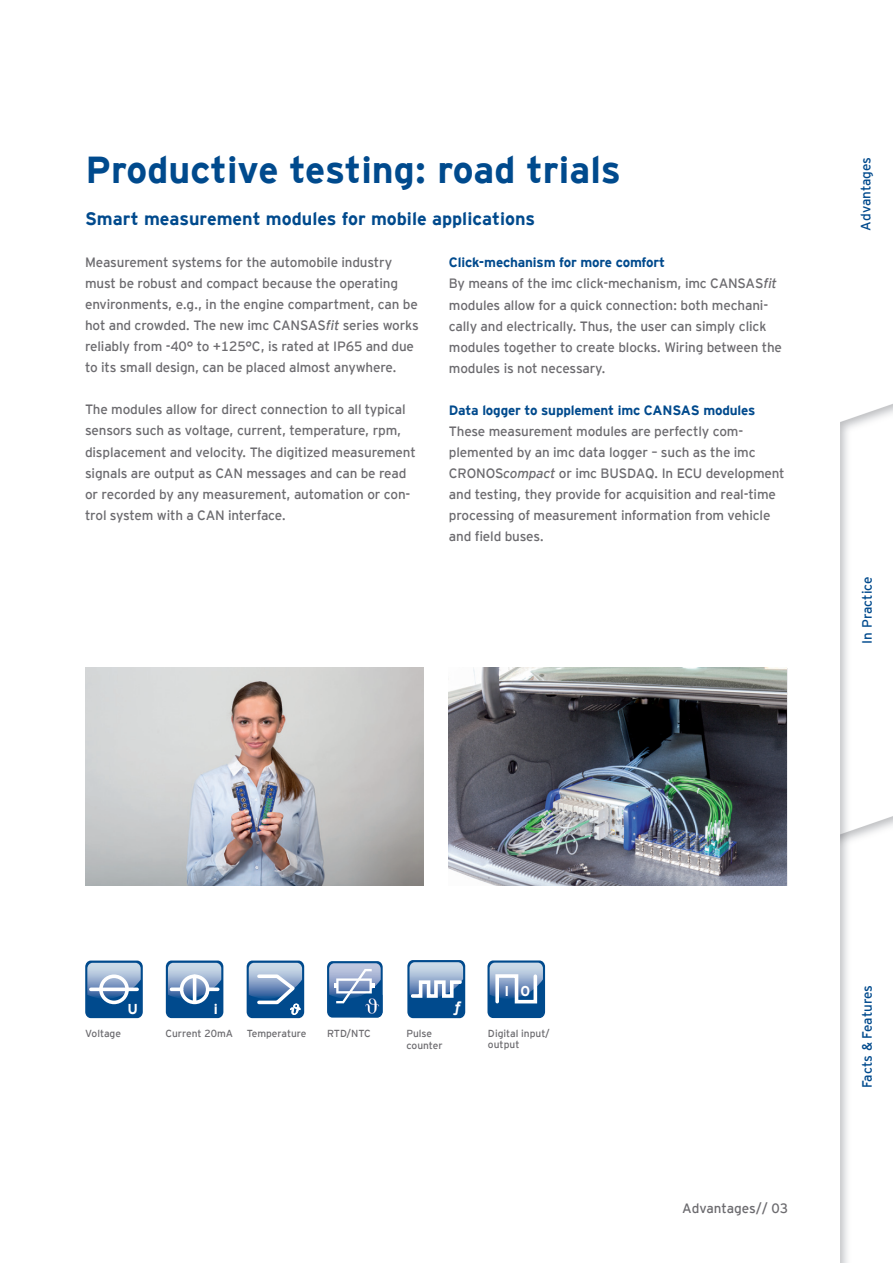
<style>
.page{position:relative;width:893px;height:1263px;background:#fff}
.page>*{position:absolute;margin:0;border:0;box-sizing:border-box;transform-origin:0 0}
.t1{font:700 37.5px "Interstate";color:#004a8d}
.t2{font:700 18px "Interstate";color:#004a8d}
.t3{font:700 14.4px "Arial";color:#fff}
.t4{font:700 14.4px "Interstate";color:#fff}
.t5{font:700 14.1px "Interstate";color:#fff}
.t6{font:13.5px/21px "Interstate";letter-spacing:-.01em;color:#6c6b6f}
.t7{font:700 13.5px "Interstate";letter-spacing:-.01em;color:#004a8d}
.t8{font:13.5px "Interstate";color:#004a8d}
.t9{font:10.2px/11.6px "Interstate";color:#6c6b6f}
.s1{font-style:italic}
.s2{font-weight:700;color:#004a8d}
</style>
<div class="page">
<img style="left:86px;top:668px;width:338px;height:218px">
<svg style="left:247px;top:960px;width:57px;height:58px"></svg>
<div style="left:166px;top:960px;width:57px;height:58px;background:#004a8d;border-radius:6px"></div>
<svg style="left:168px;top:963px;width:53px;height:36px;background:#8ba7c9"></svg>
<div style="left:85px;top:960px;width:58px;height:58px;background:#004a8d;border-radius:6px"></div>
<svg style="left:87px;top:963px;width:54px;height:36px;background:#88a5c8"></svg>
<svg style="left:91px;top:987px;width:46px;height:4px"></svg>
<div style="left:99px;top:974px;width:30px;height:30px;border:4px solid #fff;border-radius:50%"></div>
<svg style="left:209px;top:987px;width:9px;height:4px"></svg>
<div style="left:180px;top:974px;width:29px;height:30px;border:4px solid #fff;border-radius:50%"></div>
<svg style="left:171px;top:987px;width:11px;height:4px"></svg>
<hr style="left:193px;top:976px;width:3px;height:25px;background:#fff">
<svg style="left:249px;top:963px;width:53px;height:52px;background:#6f95bd"></svg>
<div style="left:327px;top:961px;width:56px;height:56px;background:#004a8d;border-radius:6px"></div>
<img style="left:360px;top:1017px;width:20px;height:1px">
<img style="left:365px;top:995px;width:18px;height:22px">
<svg style="left:329px;top:963px;width:52px;height:40px"></svg>
<div style="left:407px;top:960px;width:58px;height:58px;background:#004a8d;border-radius:6px"></div>
<svg style="left:409px;top:962px;width:55px;height:36px;background:#a2b9d4"></svg>
<div style="left:487px;top:960px;width:58px;height:58px;background:#004a8d;border-radius:6px"></div>
<svg style="left:490px;top:963px;width:53px;height:41px;background:#8fabcb"></svg>
<img style="left:449px;top:668px;width:337px;height:217px">
<img style="left:840px;top:404px;width:53px;height:859px">
<h1 class="t1" style="left:86px;top:149px;width:537px">Productive testing: road trials</h1>
<h2 class="t2" style="left:85px;top:209px;width:452px">Smart measurement modules for mobile applications</h2>
<p class="t6" style="left:85px;top:252px;width:335px">Measurement systems for the automobile industry must be robust and compact because the operating environments, e.g., in the engine compartment, can be hot and crowded. The new imc CANSAS<span class="s1">fit</span> series works reliably from -40° to +125°C, is rated at IP65 and due to its small design, can be placed almost anywhere.</p>
<p class="t6" style="left:85px;top:399px;width:332px">The modules allow for direct connection to all typical sensors such as voltage, current, temperature, rpm, displacement and velocity. The digitized measurement signals are output as CAN messages and can be read or recorded by any measurement, automation or con&shy;trol system with a CAN interface.</p>
<p class="t6" style="left:449px;top:252px;width:335px"><span class="s2">Click-mechanism for more comfort<br></span>By means of the imc click-mechanism, imc CANSAS<span class="s1">fit </span>modules allow for a quick connection: both mechani&shy;cally and electrically. Thus, the user can simply click modules together to create blocks. Wiring between the modules is not necessary.</p>
<p class="t7" style="left:449px;top:402px;width:308px">Data logger to supplement imc CANSAS modules</p>
<p class="t6" style="left:449px;top:420px;width:337px">These measurement modules are perfectly com&shy;plemented by an imc data logger – such as the imc CRONOS<span class="s1">compact</span> or imc BUSDAQ. In ECU development and testing, they provide for acquisition and real-time processing of measurement information from vehicle and field buses.</p>
<p class="t8" style="left:858px;top:231px;width:75px;rotate:-90deg">Advantages</p>
<p class="t8" style="left:859px;top:643px;width:69px;rotate:-90deg">In Practice</p>
<p class="t4" style="left:126px;top:1001px;width:12px">U</p>
<p class="t4" style="left:213px;top:1001px;width:6px">i</p>
<p class="t3" style="left:453px;top:997px;width:9px">ƒ</p>
<p class="t3" style="left:453px;top:997px;width:10px">ƒ</p>
<p class="t9" style="left:85px;top:1027px;width:37px">Voltage</p>
<p class="t9" style="left:165px;top:1027px;width:69px">Current 20mA</p>
<p class="t9" style="left:247px;top:1027px;width:61px">Temperature</p>
<p class="t9" style="left:327px;top:1028px;width:45px">RTD/NTC</p>
<p class="t9" style="left:406px;top:1028px;width:38px">Pulse counter</p>
<p class="t5" style="left:504px;top:983px;width:27px">I 0</p>
<p class="t9" style="left:488px;top:1027px;width:63px">Digital input/ output</p>
<p class="t6" style="left:682px;top:1198px;width:107px">Advantages// 03</p>
<p class="t8" style="left:859px;top:1088px;width:105px;rotate:-90deg">Facts &amp; Features</p>
</div>
